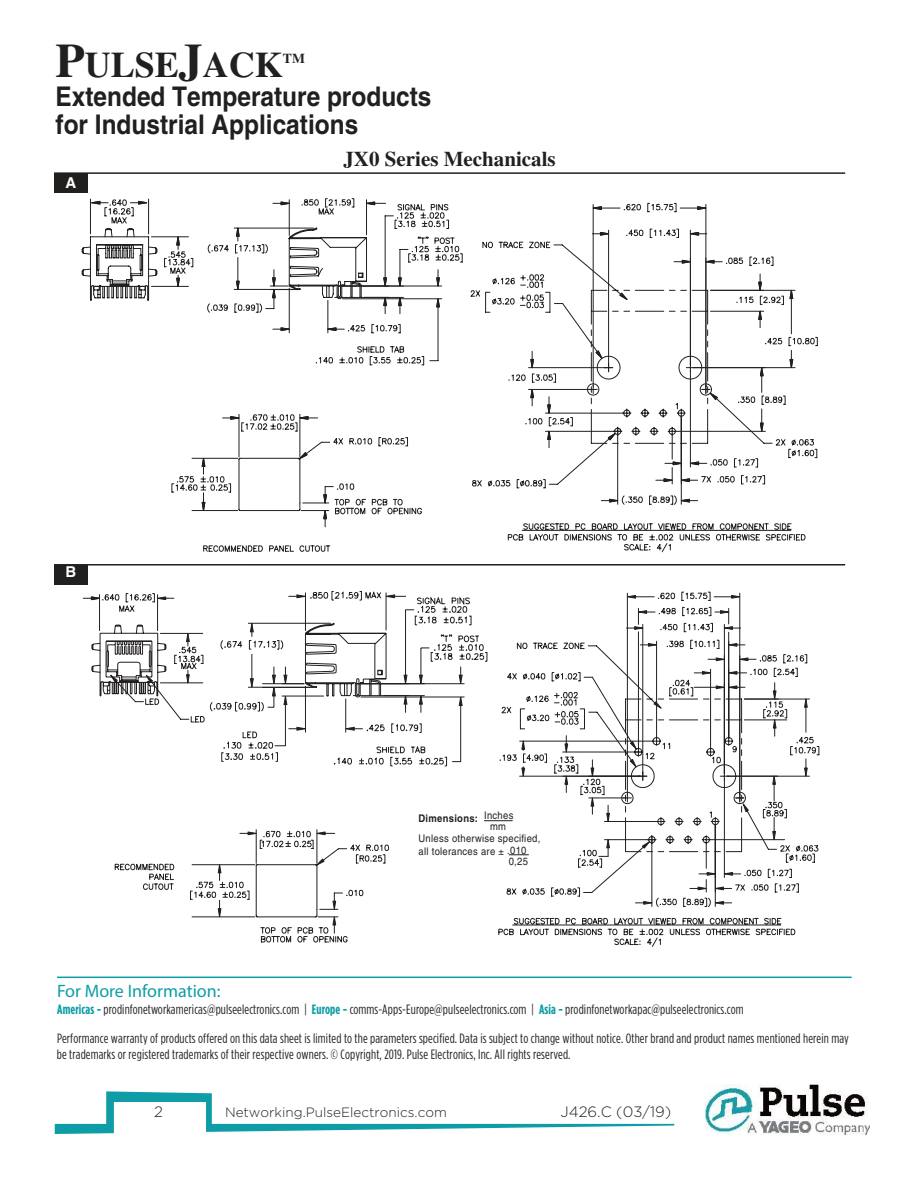
<style>
.page{position:relative;width:918px;height:1188px;background:#fff}
.page>*{position:absolute;margin:0;border:0;box-sizing:border-box;transform-origin:0 0}
.t1{font:700 36px "Times";color:#221f1f}
.t2{font:700 27.15px/28.5px "Helvetica";color:#221f1f;scale:.9 1}
.t3{font:700 21px "Times";color:#221f1f}
.t4{font:18px "Myriad Pro";color:#0e9da6}
.t5{font:300 15px "Gotham";color:#221f1f}
.t6{font:700 15px "Helvetica";color:#fff}
.t7{font:700 13.65px "Times";color:#221f1f}
.t8{font:13.5px/28.8px "Gotham Condensed";letter-spacing:.01em;color:#221f1f}
.t9{font:300 13.5px "Gotham";color:#221f1f}
.t10{font:10.5px/12.6px "Helvetica";letter-spacing:.03em;color:#221f1f;scale:.9 1}
.t11{font:700 10.5px/8.1px "Helvetica";letter-spacing:.03em;color:#221f1f;scale:.9 1}
.s1{font-size:48px}
.s2{font-weight:400}
.s3{font-weight:700;color:#0e9da6}
</style>
<div class="page">
<hr style="left:54px;top:172px;width:791px;height:2px;background:#221f1f">
<div style="left:54px;top:565px;width:34px;height:19px;background:#221f1f"></div>
<div style="left:54px;top:173px;width:34px;height:19px;background:#221f1f"></div>
<svg style="left:83px;top:592px;width:725px;height:351px"></svg>
<svg style="left:498px;top:692px;width:321px;height:243px"></svg>
<svg style="left:530px;top:679px;width:265px;height:268px"></svg>
<svg style="left:193px;top:485px;width:229px;height:67px"></svg>
<svg style="left:82px;top:246px;width:272px;height:265px"></svg>
<hr style="left:90px;top:199px;width:1px;height:35px;background:#221f1f">
<svg style="left:88px;top:201px;width:16px;height:100px"></svg>
<svg style="left:104px;top:199px;width:184px;height:166px"></svg>
<svg style="left:207px;top:199px;width:81px;height:154px"></svg>
<svg style="left:288px;top:198px;width:388px;height:286px"></svg>
<svg style="left:472px;top:204px;width:346px;height:254px"></svg>
<svg style="left:470px;top:274px;width:347px;height:279px"></svg>
<hr style="left:54px;top:564px;width:791px;height:2px;background:#221f1f">
<svg style="left:55px;top:1091px;width:619px;height:43px"></svg>
<hr style="left:57px;top:977px;width:795px;height:1px;background:#0e9da6">
<img style="left:705px;top:1084px;width:164px;height:51px">
<h1 class="t1" style="left:56px;top:52px;width:229px"><span class="s1">P</span>ULSE<span class="s1">J</span>ACK</h1>
<p class="t7" style="left:283px;top:53px;width:23px">TM</p>
<h2 class="t2" style="left:56px;top:84px;width:419px">Extended Temperature products for Industrial Applications</h2>
<h3 class="t3" style="left:343px;top:151px;width:214px">JX0 Series Mechanicals</h3>
<p class="t6" style="left:65px;top:177px;width:12px">A</p>
<p class="t6" style="left:65px;top:566px;width:12px">B</p>
<p class="t11" style="left:490px;top:815px;width:28px;text-indent:-71px">Dimensions: <sup>Inches </sup><span class="s2">mm</span></p>
<p class="t10" style="left:419px;top:833px;width:137px">Unless otherwise specified, all tolerances are ± .010</p>
<p class="t10" style="left:509px;top:856px;width:23px">0,25</p>
<h3 class="t4" style="left:57px;top:980px;width:165px">For More Information:</h3>
<p class="t8" style="left:57px;top:995px;width:793px"><span class="s3">Americas -</span> prodinfonetworkamericas@pulseelectronics.com | <span class="s3">Europe -</span> comms-Apps-Europe@pulseelectronics.com | <span class="s3">Asia -</span> prodinfonetworkapac@pulseelectronics.com<br>Performance warranty of products offered on this data sheet is limited to the parameters specified. Data is subject to change without notice. Other brand and product names mentioned herein may</p>
<p class="t8" style="left:57px;top:1040px;width:515px">be trademarks or registered trademarks of their respective owners. © Copyright, 2019. Pulse Electronics, Inc. All rights reserved.</p>
<p class="t5" style="left:154px;top:1105px;width:10px">2</p>
<p class="t9" style="left:225px;top:1104px;width:223px">Networking.PulseElectronics.com</p>
<p class="t5" style="left:561px;top:1103px;width:112px">J426.C (03/19)</p>
</div>
